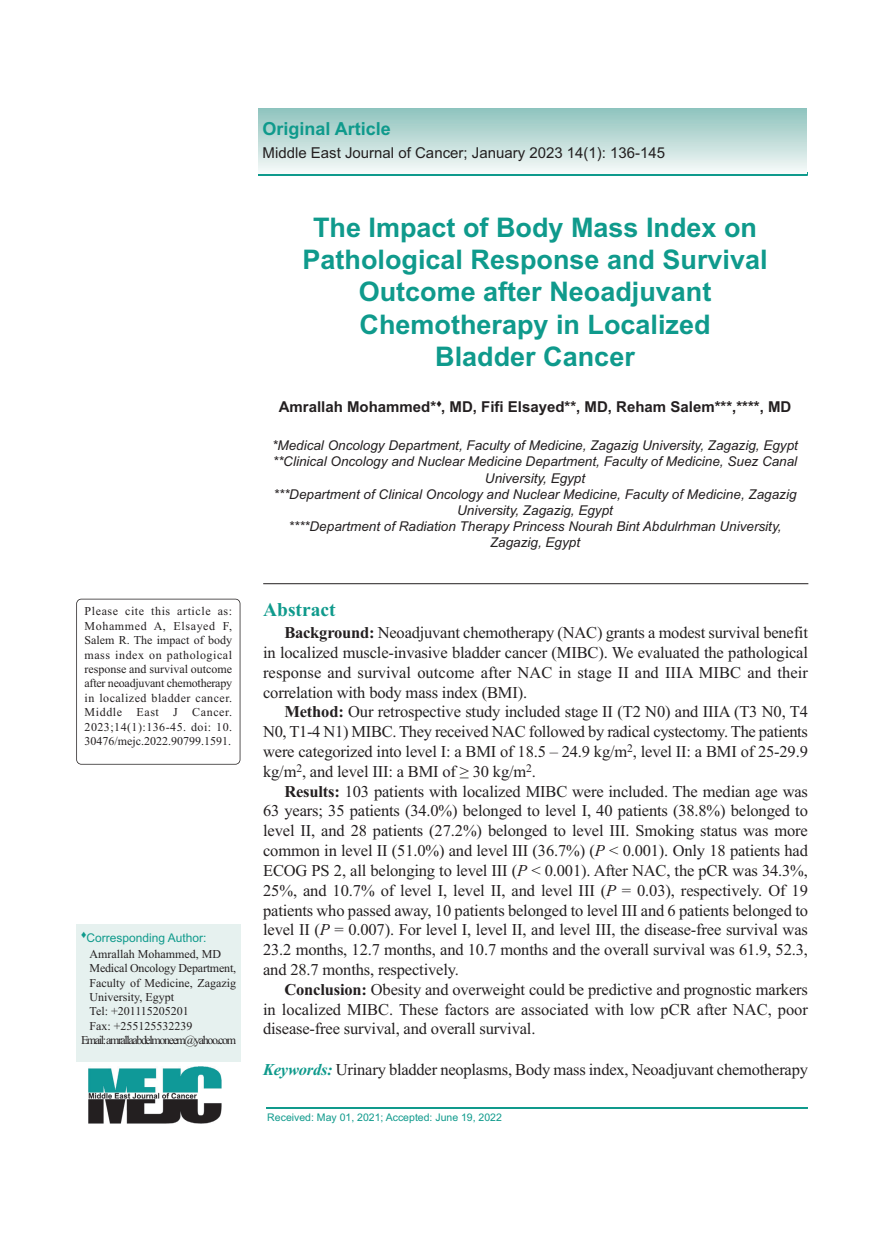
<style>
.page{position:relative;width:893px;height:1234px;background:#fff}
.page>*{position:absolute;margin:0;border:0;box-sizing:border-box;transform-origin:0 0}
.t1{font:700 27px/32.4px "Arial";color:#0f9a8c;text-align:center}
.t2{font:700 19.5px "Times New Roman";color:#0f9a8c}
.t3{font:700 18px "Arial";color:#0f9a8c}
.t4{font:16.5px/19.8px "Times New Roman";letter-spacing:-.01em;color:#231f20;text-align:justify}
.t5{font:700 15px "Arial";color:#231f20}
.t6{font:15px "Arial";color:#231f20}
.t7{font:italic 13.5px/16.2px "Arial";color:#231f20;text-align:center}
.t8{font:12px/14.4px "Times New Roman";color:#231f20;text-align:justify}
.t9{font:12px "Times New Roman";letter-spacing:-.115em;color:#231f20}
.t10{font:12px "Arial";color:#0f9a8c}
.t11{font:10.5px "Arial";color:#0f9a8c}
.s1{font-weight:700}
.s2{font-style:italic}
.s3{font-weight:700;font-style:italic;color:#0f9a8c}
</style>
<div class="page">
<hr style="left:266px;top:1107px;width:542px;height:1px;background:#0f9a8c">
<hr style="left:263px;top:583px;width:545px;height:1px;background:#231f20">
<hr style="left:259px;top:172px;width:548px;height:3px;background:#0f9a8c">
<div style="left:258px;top:109px;width:548px;height:65px;background:linear-gradient(to bottom,#8fc3bd,#f7faf9)"></div>
<div style="left:77px;top:923px;width:164px;height:137px;background:#e6f1ef"></div>
<div style="left:76px;top:598px;width:164px;height:166px;border:2px solid #231f20;border-radius:5px"></div>
<img style="left:88px;top:1066px;width:133px;height:57px">
<p class="t8" style="left:85px;top:605px;width:149px">Please cite this article as:<br>Mohammed A, Elsayed F, Salem R. The impact of body mass index on pathological response and survival outcome after neoadjuvant chemotherapy in localized bladder cancer.<br>Middle East J Cancer.<br>2023;14(1):136-45. doi: 10.<br>30476/mejc.2022.90799.1591.</p>
<p class="t10" style="left:81px;top:933px;width:127px"><sup>♦</sup>Corresponding Author:</p>
<p class="t8" style="left:90px;top:947px;width:133px">Amrallah Mohammed, MD</p>
<p class="t8" style="left:90px;top:961px;width:148px">Medical Oncology Department, Faculty of Medicine, Zagazig University, Egypt</p>
<p class="t8" style="left:90px;top:1005px;width:101px">Tel: +201115205201</p>
<p class="t8" style="left:90px;top:1019px;width:105px">Fax: +255125532239</p>
<p class="t9" style="left:81px;top:1035px;width:157px">Email:amrallaabdelmoneem@yahoo.com</p>
<p class="t3" style="left:263px;top:122px;width:130px">Original Article</p>
<p class="t6" style="left:263px;top:147px;width:404px">Middle East Journal of Cancer; January 2023 14(1): 136-145</p>
<p class="t1" style="left:302px;top:213px;width:467px">The Impact of Body Mass Index on<br>Pathological Response and Survival<br>Outcome after Neoadjuvant<br>Chemotherapy in Localized</p>
<p class="t1" style="left:435px;top:343px;width:201px">Bladder Cancer</p>
<p class="t5" style="left:279px;top:401px;width:514px">Amrallah Mohammed*<sup>♦</sup>, MD, Fifi Elsayed**, MD, Reham Salem***,****, MD</p>
<p class="t7" style="left:272px;top:438px;width:527px">*Medical Oncology Department, Faculty of Medicine, Zagazig University, Zagazig, Egypt</p>
<p class="t7" style="left:273px;top:454px;width:526px">**Clinical Oncology and Nuclear Medicine Department, Faculty of Medicine, Suez Canal<br>University, Egypt</p>
<p class="t7" style="left:274px;top:487px;width:524px">***Department of Clinical Oncology and Nuclear Medicine, Faculty of Medicine, Zagazig<br>University, Zagazig, Egypt</p>
<p class="t7" style="left:289px;top:519px;width:494px">****Department of Radiation Therapy Princess Nourah Bint Abdulrhman University,<br>Zagazig, Egypt</p>
<p class="t2" style="left:263px;top:603px;width:74px">Abstract</p>
<p class="t4" style="left:263px;top:624px;width:546px;text-indent:21px"><span class="s1">Background:</span> Neoadjuvant chemotherapy (NAC) grants a modest survival benefit in localized muscle-invasive bladder cancer (MIBC). We evaluated the pathological response and survival outcome after NAC in stage II and IIIA MIBC and their correlation with body mass index (BMI).</p>
<p class="t4" style="left:263px;top:703px;width:546px;text-indent:21px"><span class="s1">Method:</span> Our retrospective study included stage II (T2 N0) and IIIA (T3 N0, T4<br>N0, T1-4 N1) MIBC. They received NAC followed by radical cystectomy. The patients were categorized into level I: a BMI of 18.5 – 24.9 kg/m<sup>2</sup>, level II: a BMI of 25-29.9 kg/m<sup>2</sup>, and level III: a BMI of ≥ 30 kg/m<sup>2</sup>.</p>
<p class="t4" style="left:263px;top:782px;width:546px;text-indent:21px"><span class="s1">Results:</span> 103 patients with localized MIBC were included. The median age was 63 years; 35 patients (34.0%) belonged to level I, 40 patients (38.8%) belonged to level II, and 28 patients (27.2%) belonged to level III. Smoking status was more common in level II (51.0%) and level III (36.7%) (<span class="s2">P</span> &lt; 0.001). Only 18 patients had ECOG PS 2, all belonging to level III (<span class="s2">P</span> &lt; 0.001). After NAC, the pCR was 34.3%, 25%, and 10.7% of level I, level II, and level III (<span class="s2">P</span> = 0.03), respectively. Of 19 patients who passed away, 10 patients belonged to level III and 6 patients belonged to level II (<span class="s2">P</span> = 0.007). For level I, level II, and level III, the disease-free survival was 23.2 months, 12.7 months, and 10.7 months and the overall survival was 61.9, 52.3, and 28.7 months, respectively.</p>
<p class="t4" style="left:263px;top:980px;width:546px;text-indent:21px"><span class="s1">Conclusion:</span> Obesity and overweight could be predictive and prognostic markers in localized MIBC. These factors are associated with low pCR after NAC, poor disease-free survival, and overall survival.</p>
<p class="t4" style="left:263px;top:1060px;width:546px"><span class="s3">Keywords:</span> Urinary bladder neoplasms, Body mass index, Neoadjuvant chemotherapy</p>
<p class="t11" style="left:267px;top:1113px;width:236px">Received: May 01, 2021; Accepted: June 19, 2022</p>
</div>
